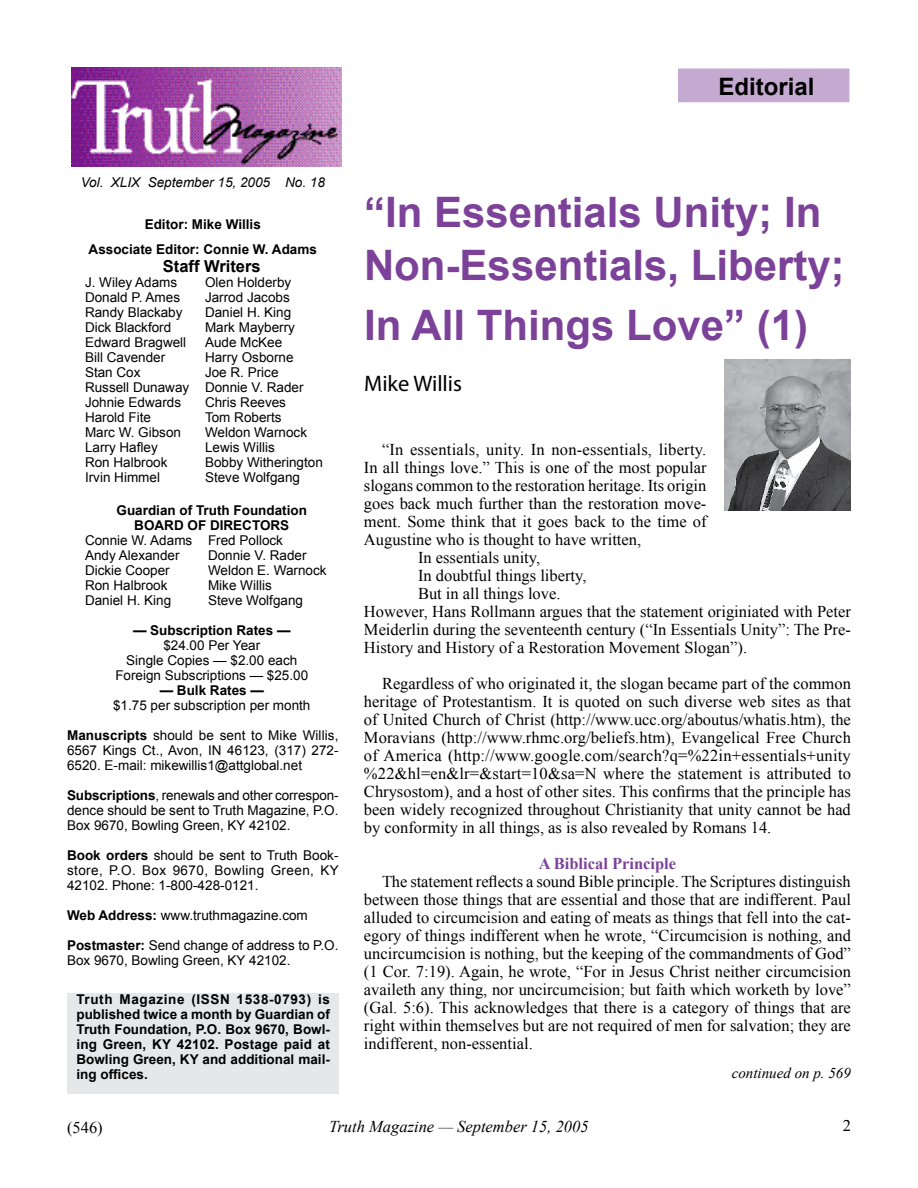
<style>
.page{position:relative;width:918px;height:1188px;background:#fff}
.page>*{position:absolute;margin:0;border:0;box-sizing:border-box;transform-origin:0 0}
.t1{font:700 42px/52.5px "Arial";color:#7c4199}
.t2{font:700 24px "Arial";color:#000}
.t3{font:22.5px "Myriad Pro";color:#000}
.t4{font:16.5px/18px "Times New Roman";color:#000;text-align:justify}
.t5{font:italic 16.5px "Times New Roman";color:#000}
.t6{font:700 16.5px "Times New Roman";color:#7c4199}
.t7{font:700 16.5px "Arial";color:#000}
.t8{font:italic 15px "Times New Roman";color:#000}
.t9{font:13.5px/15px "Arial";color:#000}
.t10{font:700 13.5px/15px "Arial";color:#000;text-align:center}
.t11{font:italic 13.5px "Arial";color:#000}
.s1{font-weight:700}
</style>
<div class="page">
<div style="left:67px;top:993px;width:272px;height:101px;background:#e6e7e8"></div>
<img style="left:71px;top:67px;width:270px;height:99px">
<img style="left:725px;top:359px;width:126px;height:152px">
<div style="left:678px;top:68px;width:172px;height:35px;background:#c4a9d1"></div>
<h2 class="t2" style="left:718px;top:70px;width:98px">Editorial</h2>
<p class="t11" style="left:81px;top:174px;width:246px">Vol. XLIX September 15, 2005 No. 18</p>
<p class="t10" style="left:89px;top:212px;width:230px;line-height:25.2px">Editor: Mike Willis<br>Associate Editor: Connie W. Adams</p>
<p class="t7" style="left:163px;top:255px;width:99px">Staff Writers</p>
<p class="t9" style="left:85px;top:275px;width:94px">J. Wiley Adams</p>
<p class="t9" style="left:205px;top:275px;width:88px">Olen Holderby</p>
<p class="t9" style="left:85px;top:290px;width:97px">Donald P. Ames</p>
<p class="t9" style="left:205px;top:290px;width:86px">Jarrod Jacobs</p>
<p class="t9" style="left:85px;top:305px;width:99px">Randy Blackaby</p>
<p class="t9" style="left:205px;top:305px;width:88px">Daniel H. King</p>
<p class="t9" style="left:85px;top:320px;width:88px">Dick Blackford</p>
<p class="t9" style="left:205px;top:320px;width:92px">Mark Mayberry</p>
<p class="t9" style="left:85px;top:335px;width:103px">Edward Bragwell</p>
<p class="t9" style="left:205px;top:335px;width:79px">Aude McKee</p>
<p class="t9" style="left:85px;top:350px;width:82px">Bill Cavender</p>
<p class="t9" style="left:205px;top:350px;width:90px">Harry Osborne</p>
<p class="t9" style="left:85px;top:365px;width:57px">Stan Cox</p>
<p class="t9" style="left:85px;top:365px;width:220px;text-indent:120px">Joe R. Price<br>Russell Dunaway Donnie V. Rader<br>Johnie Edwards</p>
<p class="t9" style="left:205px;top:395px;width:83px">Chris Reeves</p>
<p class="t9" style="left:85px;top:410px;width:68px">Harold Fite</p>
<p class="t9" style="left:205px;top:410px;width:78px">Tom Roberts</p>
<p class="t9" style="left:85px;top:425px;width:98px">Marc W. Gibson</p>
<p class="t9" style="left:205px;top:425px;width:104px">Weldon Warnock</p>
<p class="t9" style="left:85px;top:440px;width:74px">Larry Hafley</p>
<p class="t9" style="left:205px;top:440px;width:71px">Lewis Willis</p>
<p class="t9" style="left:85px;top:455px;width:84px">Ron Halbrook</p>
<p class="t9" style="left:205px;top:455px;width:119px">Bobby Witherington</p>
<p class="t9" style="left:85px;top:470px;width:76px">Irvin Himmel</p>
<p class="t9" style="left:205px;top:470px;width:97px">Steve Wolfgang</p>
<p class="t10" style="left:117px;top:503px;width:192px">Guardian of Truth Foundation<br>BOARD OF DIRECTORS</p>
<p class="t9" style="left:85px;top:533px;width:200px">Connie W. Adams Fred Pollock<br>Andy Alexander</p>
<p class="t9" style="left:208px;top:548px;width:100px">Donnie V. Rader</p>
<p class="t9" style="left:85px;top:563px;width:86px">Dickie Cooper</p>
<p class="t9" style="left:208px;top:563px;width:120px">Weldon E. Warnock</p>
<p class="t9" style="left:85px;top:578px;width:84px">Ron Halbrook</p>
<p class="t9" style="left:208px;top:578px;width:65px">Mike Willis</p>
<p class="t9" style="left:85px;top:593px;width:88px">Daniel H. King</p>
<p class="t9" style="left:208px;top:593px;width:97px">Steve Wolfgang</p>
<p class="t10" style="left:133px;top:623px;width:159px">— Subscription Rates —</p>
<p class="t9" style="left:115px;top:638px;width:194px;text-align:center">$24.00 Per Year<br>Single Copies — $2.00 each<br>Foreign Subscriptions — $25.00</p>
<p class="t10" style="left:160px;top:683px;width:106px">— Bulk Rates —</p>
<p class="t9" style="left:113px;top:698px;width:199px">$1.75 per subscription per month</p>
<p class="t9" style="left:67px;top:728px;width:273px;text-align:justify"><span class="s1">Manuscripts</span> should be sent to Mike Willis, 6567 Kings Ct., Avon, IN 46123, (317) 272- 6520. E-mail: mikewillis1@attglobal.net</p>
<p class="t9" style="left:67px;top:788px;width:273px;text-align:justify"><span class="s1">Subscriptions</span>, renewals and other correspon&shy;dence should be sent to Truth Magazine, P.O.<br>Box 9670, Bowling Green, KY 42102.</p>
<p class="t9" style="left:67px;top:848px;width:273px;text-align:justify"><span class="s1">Book orders</span> should be sent to Truth Book&shy;store, P.O. Box 9670, Bowling Green, KY 42102. Phone: 1-800-428-0121.</p>
<p class="t9" style="left:67px;top:908px;width:242px"><span class="s1">Web Address:</span> www.truthmagazine.com</p>
<p class="t9" style="left:67px;top:938px;width:273px"><span class="s1">Postmaster:</span> Send change of address to P.O.<br>Box 9670, Bowling Green, KY 42102.</p>
<p class="t10" style="left:76px;top:992px;width:255px;text-align:justify">Truth Magazine (ISSN 1538-0793) is published twice a month by Guardian of Truth Foundation, P.O. Box 9670, Bowl&shy;ing Green, KY 42102. Postage paid at Bowling Green, KY and additional mail&shy;ing offices.</p>
<h1 class="t1" style="left:364px;top:188px;width:482px">“In Essentials Unity; In<br>Non-Essentials, Liberty;</h1>
<h1 class="t1" style="left:364px;top:300px;width:446px">In All Things Love” (1)</h1>
<h3 class="t3" style="left:364px;top:370px;width:100px">Mike Willis</h3>
<p class="t4" style="left:382px;top:441px;width:326px">“In essentials, unity. In non-essentials, liberty.</p>
<p class="t4" style="left:364px;top:459px;width:344px">In all things love.” This is one of the most popular</p>
<p class="t4" style="left:364px;top:477px;width:344px">slogans common to the restoration heritage. Its origin</p>
<p class="t4" style="left:364px;top:495px;width:344px">goes back much further than the restoration move-</p>
<p class="t4" style="left:364px;top:513px;width:344px">ment. Some think that it goes back to the time of</p>
<p class="t4" style="left:364px;top:531px;width:279px">Augustine who is thought to have written,</p>
<p class="t4" style="left:418px;top:549px;width:124px">In essentials unity,</p>
<p class="t4" style="left:418px;top:567px;width:170px">In doubtful things liberty,</p>
<p class="t4" style="left:418px;top:585px;width:144px">But in all things love.</p>
<p class="t4" style="left:364px;top:603px;width:488px">However, Hans Rollmann argues that the statement originiated with Peter</p>
<p class="t4" style="left:364px;top:621px;width:488px">Meiderlin during the seventeenth century (“In Essentials Unity”: The Pre-</p>
<p class="t4" style="left:364px;top:639px;width:385px">History and History of a Restoration Movement Slogan”).</p>
<p class="t4" style="left:364px;top:675px;width:489px;text-indent:18px">Regardless of who originated it, the slogan became part of the common heritage of Protestantism. It is quoted on such diverse web sites as that of United Church of Christ (http://www.ucc.org/aboutus/whatis.htm), the Moravians (http://www.rhmc.org/beliefs.htm), Evangelical Free Church of America (http://www.google.com/search?q=%22in+essentials+unity %22&amp;hl=en&amp;lr=&amp;start=10&amp;sa=N where the statement is attributed to Chrysostom), and a host of other sites. This confirms that the principle has been widely recognized throughout Christianity that unity cannot be had by conformity in all things, as is also revealed by Romans 14.</p>
<p class="t6" style="left:539px;top:853px;width:139px">A Biblical Principle</p>
<p class="t4" style="left:364px;top:873px;width:488px;text-indent:18px">The statement reflects a sound Bible principle. The Scriptures distinguish between those things that are essential and those that are indifferent. Paul alluded to circumcision and eating of meats as things that fell into the cat&shy;egory of things indifferent when he wrote, “Circumcision is nothing, and uncircumcision is nothing, but the keeping of the commandments of God” (1 Cor. 7:19). Again, he wrote, “For in Jesus Christ neither circumcision availeth any thing, nor uncircumcision; but faith which worketh by love” (Gal. 5:6). This acknowledges that there is a category of things that are right within themselves but are not required of men for salvation; they are indifferent, non-essential.</p>
<p class="t8" style="left:732px;top:1063px;width:121px">continued on p. 569</p>
<p class="t4" style="left:67px;top:1118px;width:37px">(546)</p>
<p class="t5" style="left:329px;top:1115px;width:261px">Truth Magazine — September 15, 2005</p>
<p class="t4" style="left:843px;top:1116px;width:10px">2</p>
</div>
